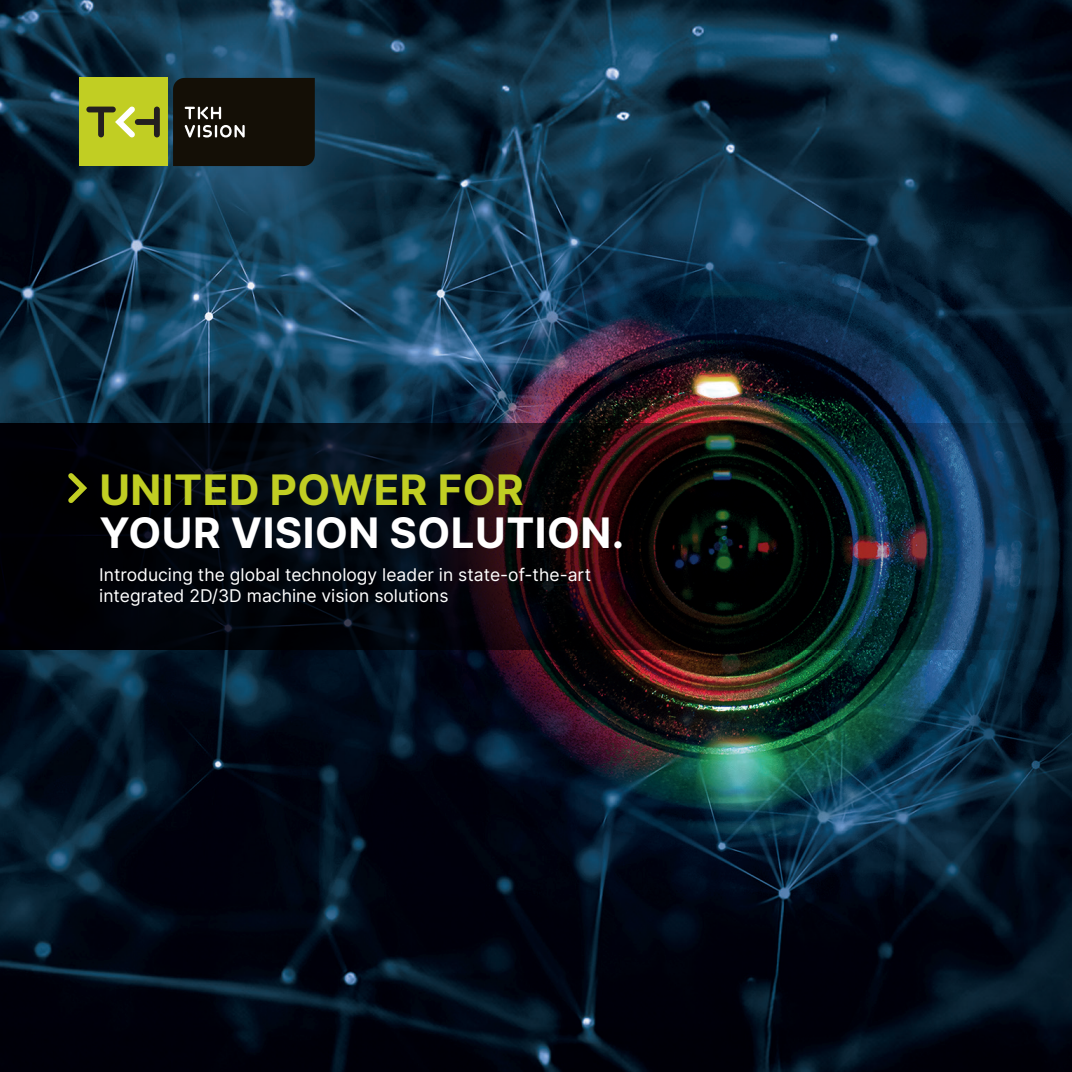
<style>
.page{position:relative;width:1072px;height:1072px;background:#fff}
.page>*{position:absolute;margin:0;border:0;box-sizing:border-box;transform-origin:0 0}
.t1{font:700 42px "Inter";letter-spacing:.01em;color:#fff}
.t2{font:700 42px "Inter";letter-spacing:.01em;color:#c1ce23}
.t3{font:17.5px/21px "Inter";color:#fff}
</style>
<div class="page">
<img style="left:0;top:0;width:1071px;height:1071px">
<svg style="left:0;top:422px;width:1071px;height:227px;background:#0a1019"></svg>
<svg style="left:63px;top:468px;width:28px;height:40px"></svg>
<div style="left:79px;top:78px;width:88px;height:88px;background:#c1ce23"></div>
<svg style="left:86px;top:106px;width:74px;height:31px"></svg>
<svg style="left:173px;top:78px;width:142px;height:88px;background:#1d1810"></svg>
<p class="t2" style="left:99px;top:458px;width:425px">UNITED POWER FOR</p>
<p class="t1" style="left:99px;top:501px;width:526px">YOUR VISION SOLUTION.</p>
<p class="t3" style="left:99px;top:563px;width:493px">Introducing the global technology leader in state-of-the-art integrated 2D/3D machine vision solutions</p>
</div>
